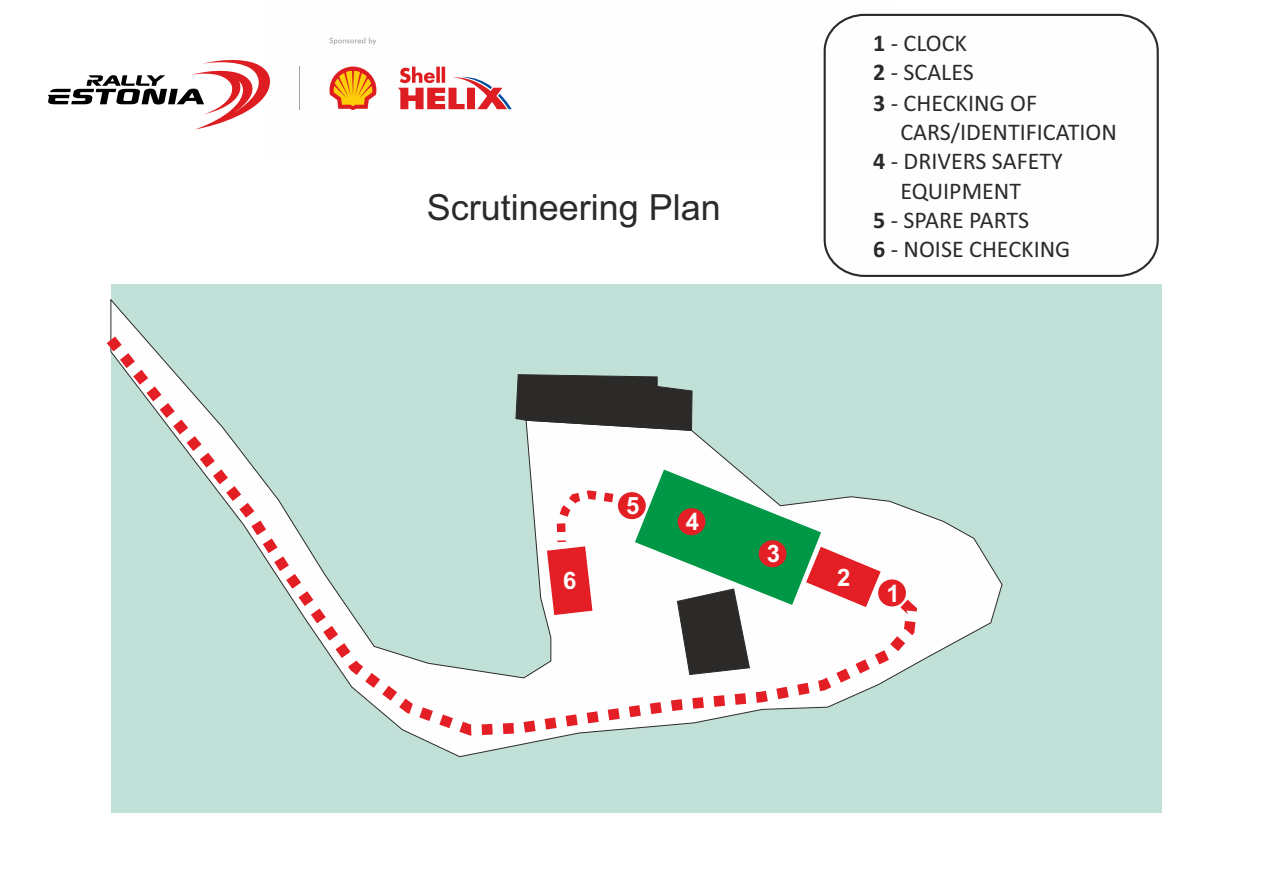
<style>
.page{position:relative;width:1263px;height:893px;background:#fff}
.page>*{position:absolute;margin:0;border:0;box-sizing:border-box;transform-origin:0 0}
.t1{font:36px "Arial";color:#2b2a29}
.t2{font:24px "Calibri";color:#2b2a29}
.t3{font:700 24px "Arial";color:#fefefe}
.s1{font-weight:700}
</style>
<div class="page">
<svg style="left:48px;top:60px;width:223px;height:69px"></svg>
<svg style="left:398px;top:67px;width:114px;height:42px"></svg>
<svg style="left:329px;top:67px;width:47px;height:43px"></svg>
<hr style="left:299px;top:67px;width:1px;height:43px;background:#a6a6a6">
<svg style="left:329px;top:37px;width:47px;height:8px"></svg>
<div style="left:111px;top:284px;width:1051px;height:529px;background:#c1e1d8"></div>
<svg style="left:110px;top:298px;width:893px;height:459px"></svg>
<svg style="left:106px;top:325px;width:816px;height:416px"></svg>
<div style="left:878px;top:579px;width:28px;height:27px;background:#e31e24;border-radius:50%"></div>
<svg style="left:635px;top:470px;width:246px;height:205px;background:#a4c1ac"></svg>
<svg style="left:823px;top:13px;width:336px;height:264px"></svg>
<div style="left:678px;top:508px;width:27px;height:27px;background:#e31e24;border-radius:50%"></div>
<div style="left:759px;top:540px;width:27px;height:27px;background:#e31e24;border-radius:50%"></div>
<div style="left:618px;top:492px;width:28px;height:27px;background:#e31e24;border-radius:50%"></div>
<svg style="left:547px;top:486px;width:75px;height:129px;background:#f5babc"></svg>
<h1 class="t1" style="left:427px;top:194px;width:296px">Scrutineering Plan</h1>
<p class="t2" style="left:873px;top:33px;width:95px"><span class="s1">1</span> - CLOCK</p>
<p class="t2" style="left:873px;top:62px;width:102px"><span class="s1">2</span> - SCALES</p>
<p class="t2" style="left:873px;top:93px;width:165px"><span class="s1">3</span> - CHECKING OF</p>
<p class="t2" style="left:900px;top:122px;width:218px">CARS/IDENTIFICATION</p>
<p class="t2" style="left:873px;top:151px;width:191px"><span class="s1">4</span> - DRIVERS SAFETY</p>
<p class="t2" style="left:900px;top:181px;width:122px">EQUIPMENT</p>
<p class="t2" style="left:873px;top:210px;width:158px"><span class="s1">5</span> - SPARE PARTS</p>
<p class="t2" style="left:873px;top:239px;width:199px"><span class="s1">6</span> - NOISE CHECKING</p>
<p class="t3" style="left:563px;top:572px;width:15px">6</p>
<p class="t3" style="left:626px;top:497px;width:15px">5</p>
<p class="t3" style="left:686px;top:513px;width:15px">4</p>
<p class="t3" style="left:767px;top:545px;width:15px">3</p>
<p class="t3" style="left:837px;top:568px;width:15px">2</p>
<p class="t3" style="left:886px;top:584px;width:15px">1</p>
</div>
